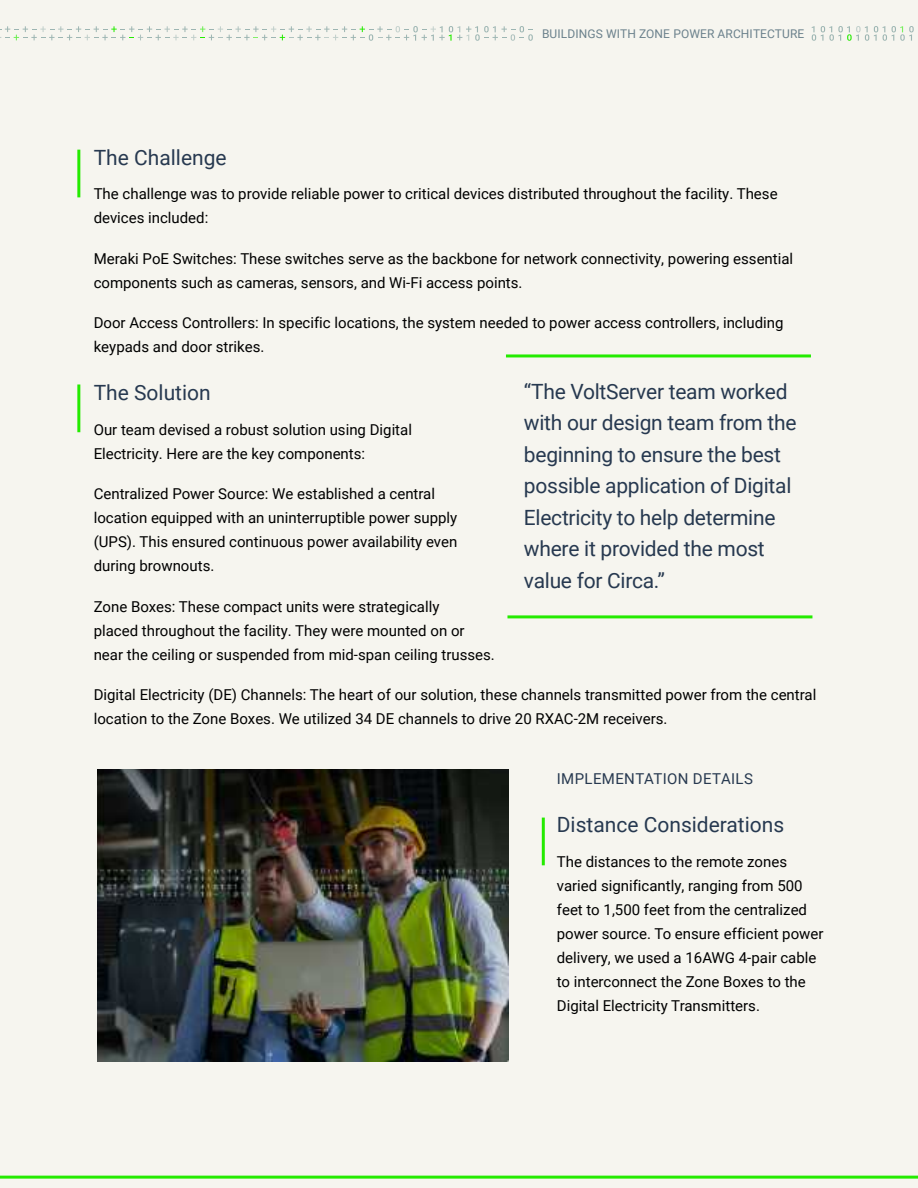
<style>
.page{position:relative;width:918px;height:1188px;background:#f6f5ef}
.page>*{position:absolute;margin:0;border:0;box-sizing:border-box;transform-origin:0 0}
.t1{font:21px/31.5px "Roboto";letter-spacing:-.015em;color:#273950}
.t2{font:15px/24px "Roboto";color:#000}
.t3{font:15px "Roboto";letter-spacing:.025em;color:#273950}
.t4{font:12px "Roboto";letter-spacing:.01em;color:#6b818c}
</style>
<div class="page">
<hr style="left:507px;top:615px;width:305px;height:3px;background:#24eb00">
<hr style="left:77px;top:150px;width:3px;height:47px;background:#24eb00">
<hr style="left:77px;top:384px;width:3px;height:48px;background:#24eb00">
<svg style="left:0;top:26px;width:914px;height:15px"></svg>
<hr style="left:0;top:1176px;width:918px;height:3px;background:#24eb00">
<hr style="left:506px;top:354px;width:305px;height:3px;background:#24eb00">
<img style="left:97px;top:770px;width:411px;height:291px">
<hr style="left:542px;top:818px;width:3px;height:47px;background:#24eb00">
<p class="t4" style="left:542px;top:25px;width:264px">BUILDINGS WITH ZONE POWER ARCHITECTURE</p>
<h1 class="t1" style="left:94px;top:141px;width:134px">The Challenge</h1>
<p class="t2" style="left:94px;top:182px;width:685px">The challenge was to provide reliable power to critical devices distributed throughout the facility. These devices included:</p>
<p class="t2" style="left:94px;top:246px;width:701px">Meraki PoE Switches: These switches serve as the backbone for network connectivity, powering essential components such as cameras, sensors, and Wi-Fi access points.</p>
<p class="t2" style="left:94px;top:311px;width:691px">Door Access Controllers: In specific locations, the system needed to power access controllers, including keypads and door strikes.</p>
<h1 class="t1" style="left:94px;top:376px;width:119px">The Solution</h1>
<p class="t2" style="left:94px;top:417px;width:320px">Our team devised a robust solution using Digital<br>Electricity. Here are the key components:</p>
<p class="t2" style="left:94px;top:482px;width:365px">Centralized Power Source: We established a central location equipped with an uninterruptible power supply (UPS). This ensured continuous power availability even during brownouts.</p>
<p class="t2" style="left:94px;top:594px;width:403px">Zone Boxes: These compact units were strategically<br>placed throughout the facility. They were mounted on or near the ceiling or suspended from mid-span ceiling trusses.</p>
<p class="t2" style="left:94px;top:683px;width:724px">Digital Electricity (DE) Channels: The heart of our solution, these channels transmitted power from the central location to the Zone Boxes. We utilized 34 DE channels to drive 20 RXAC-2M receivers.</p>
<h1 class="t1" style="left:524px;top:375px;width:274px">“The VoltServer team worked with our design team from the beginning to ensure the best possible application of Digital<br>Electricity to help determine where it provided the most value for Circa.”</h1>
<p class="t3" style="left:557px;top:769px;width:198px">IMPLEMENTATION DETAILS</p>
<h1 class="t1" style="left:557px;top:808px;width:229px">Distance Considerations</h1>
<p class="t2" style="left:557px;top:849px;width:268px">The distances to the remote zones varied significantly, ranging from 500 feet to 1,500 feet from the centralized power source. To ensure efficient power delivery, we used a 16AWG 4-pair cable to interconnect the Zone Boxes to the Digital Electricity Transmitters.</p>
</div>
